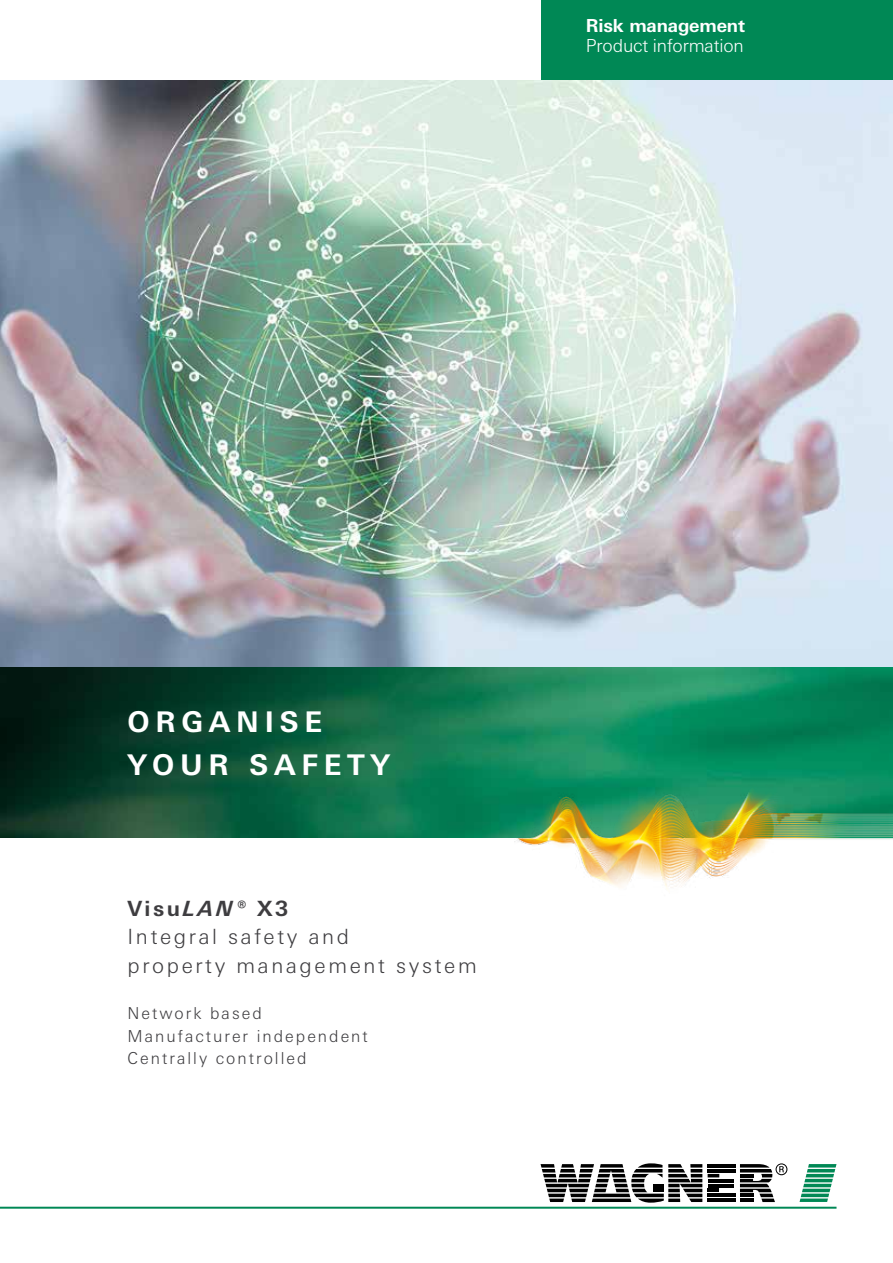
<style>
.page{position:relative;width:893px;height:1263px;background:#fff}
.page>*{position:absolute;margin:0;border:0;box-sizing:border-box;transform-origin:0 0}
.t1{font:700 28.5px/43.5px "LT Univers Basic";letter-spacing:.2em;color:#fff}
.t2{font:300 21px/28.5px "LT Univers Basic";letter-spacing:.125em;color:#3e3d40}
.t3{font:300 18px "LT Univers Basic";letter-spacing:-.01em;color:#fff}
.t4{font:700 18px "LT Univers Basic";letter-spacing:-.01em;color:#fff}
.t5{font:300 16.5px/22.5px "LT Univers Basic";letter-spacing:.125em;color:#3e3d40}
.s1{font-weight:700}
.s2{font-weight:700;font-style:italic}
</style>
<div class="page">
<div style="left:541px;top:0;width:352px;height:81px;background:#085"></div>
<hr style="left:0;top:1207px;width:836px;height:2px;background:#085">
<svg style="left:799px;top:1164px;width:37px;height:38px"></svg>
<hr style="left:708px;top:1184px;width:26px;height:3px;background:#000">
<hr style="left:708px;top:1179px;width:26px;height:3px;background:#000">
<svg style="left:708px;top:1189px;width:11px;height:3px"></svg>
<svg style="left:708px;top:1174px;width:11px;height:3px"></svg>
<hr style="left:708px;top:1164px;width:28px;height:3px;background:#000">
<hr style="left:708px;top:1198px;width:28px;height:4px;background:#000">
<svg style="left:740px;top:1163px;width:47px;height:39px"></svg>
<hr style="left:708px;top:1169px;width:28px;height:3px;background:#000">
<hr style="left:708px;top:1194px;width:28px;height:3px;background:#000">
<svg style="left:541px;top:1163px;width:161px;height:40px"></svg>
<img style="left:0;top:81px;width:893px;height:587px">
<img style="left:0;top:668px;width:893px;height:170px">
<img style="left:497px;top:758px;width:396px;height:131px">
<p class="t4" style="left:586px;top:15px;width:161px">Risk management</p>
<p class="t3" style="left:586px;top:35px;width:159px">Product information</p>
<h1 class="t1" style="left:128px;top:700px;width:264px">ORGANISE<br>YOUR SAFETY</h1>
<p class="t2" style="left:128px;top:894px;width:351px"><span class="s1">Visu</span><span class="s2">LAN®</span> <span class="s1">X3<br></span>Integral safety and<br>property management system</p>
<p class="t5" style="left:128px;top:1002px;width:242px">Network based<br>Manufacturer independent<br>Centrally controlled</p>
</div>
